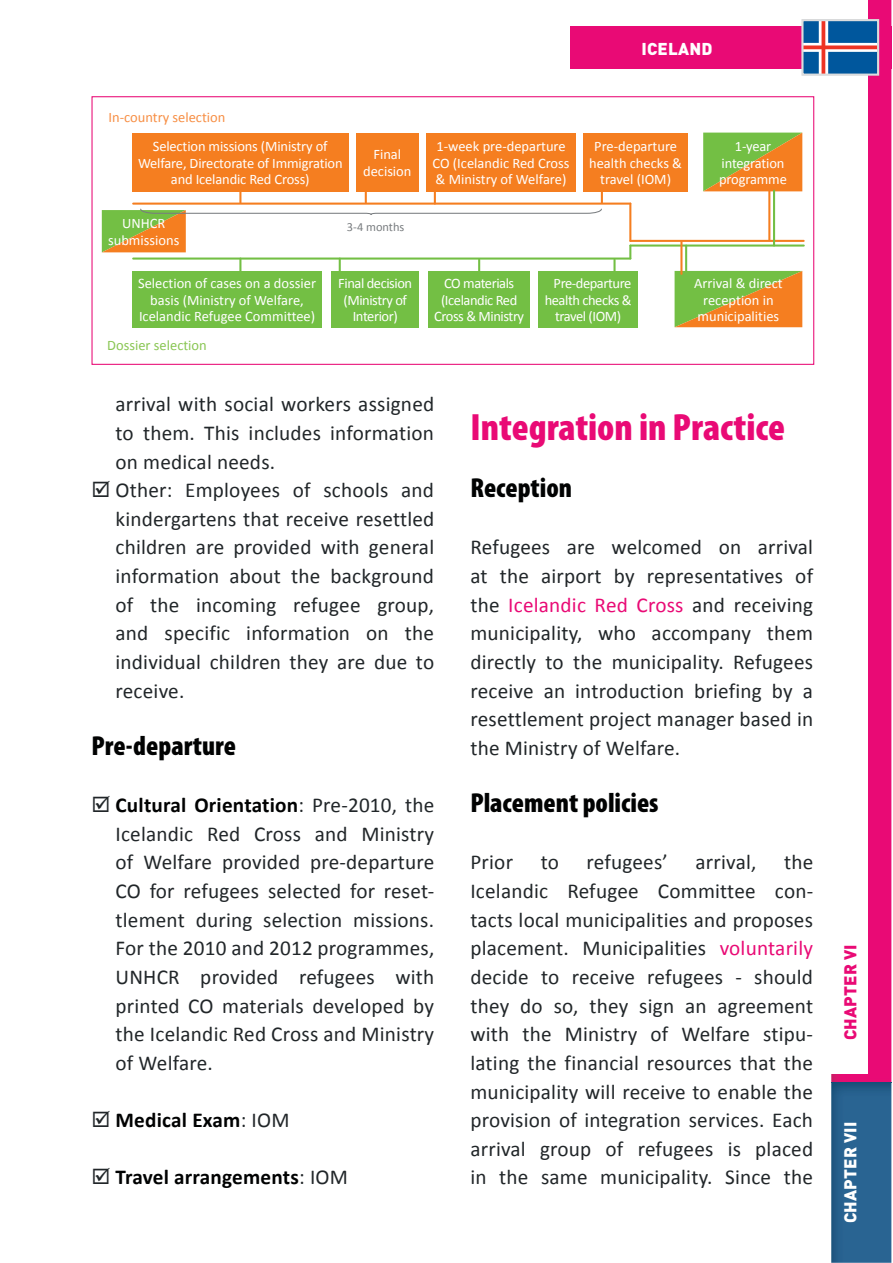
<style>
.page{position:relative;width:893px;height:1263px;background:#fff}
.page>*{position:absolute;margin:0;border:0;box-sizing:border-box;transform-origin:0 0}
.t1{font:900 condensed 38.25px "Myriad Pro";color:#e90a75}
.t2{font:900 condensed 27.6px "Myriad Pro";color:#010202}
.t3{font:21.15px/28.7px "Calibri";letter-spacing:.01em;color:#212629;text-align:justify}
.t4{font:700 21.15px "Calibri";letter-spacing:.01em;color:#010202}
.t5{font:900 16.95px "DIN";letter-spacing:.01em;color:#fff}
.t6{font:900 16.95px "DIN";letter-spacing:.01em;color:#e90a75}
.t7{font:14.55px/16.5px "Calibri";letter-spacing:-.01em;color:#fff;text-align:center}
.t8{font:14.55px/16.5px "Calibri";letter-spacing:-.03em;color:#fff;text-align:center}
.t9{font:14.55px "Calibri";color:#f78f45}
.t10{font:14.55px "Calibri";color:#89c653}
.t11{font:12.45px "Calibri";color:#787c7f}
.s1{font-weight:700;color:#010202}
.s2{font-weight:400;color:#212629}
.s3{color:#e90a75}
</style>
<div class="page">
<img style="left:831px;top:0;width:60px;height:1263px">
<img style="left:831px;top:1082px;width:60px;height:1px">
<div style="left:825px;top:0;width:42px;height:1074px;background:#fff"></div>
<svg style="left:703px;top:133px;width:99px;height:58px;background:#b49f33"></svg>
<svg style="left:674px;top:271px;width:128px;height:56px;background:#b49f33"></svg>
<div style="left:91px;top:96px;width:723px;height:269px;border:1px solid #e90a75"></div>
<div style="left:132px;top:271px;width:190px;height:56px;background:#73bf44"></div>
<div style="left:356px;top:133px;width:63px;height:58px;background:#f57e20"></div>
<div style="left:332px;top:271px;width:87px;height:56px;background:#73bf44"></div>
<div style="left:428px;top:271px;width:102px;height:56px;background:#73bf44"></div>
<div style="left:539px;top:271px;width:99px;height:56px;background:#73bf44"></div>
<div style="left:132px;top:133px;width:216px;height:58px;background:#f57e20"></div>
<div style="left:426px;top:133px;width:150px;height:58px;background:#f57e20"></div>
<div style="left:583px;top:133px;width:105px;height:58px;background:#f57e20"></div>
<hr style="left:133px;top:203px;width:497px;height:2px;background:#f57e20">
<hr style="left:630px;top:240px;width:174px;height:2px;background:#f57e20">
<hr style="left:630px;top:245px;width:174px;height:2px;background:#73bf44">
<hr style="left:133px;top:258px;width:497px;height:2px;background:#73bf44">
<hr style="left:629px;top:204px;width:2px;height:37px;background:#f57e20">
<svg style="left:629px;top:246px;width:2px;height:12px"></svg>
<svg style="left:239px;top:259px;width:2px;height:12px"></svg>
<svg style="left:339px;top:259px;width:2px;height:12px"></svg>
<svg style="left:478px;top:260px;width:2px;height:11px"></svg>
<svg style="left:613px;top:260px;width:2px;height:11px"></svg>
<hr style="left:680px;top:242px;width:2px;height:32px;background:#f57e20">
<hr style="left:685px;top:246px;width:2px;height:28px;background:#73bf44">
<hr style="left:768px;top:190px;width:2px;height:50px;background:#f57e20">
<hr style="left:773px;top:191px;width:2px;height:55px;background:#73bf44">
<svg style="left:102px;top:189px;width:501px;height:63px"></svg>
<div style="left:570px;top:26px;width:321px;height:43px;background:#e90a75"></div>
<svg style="left:804px;top:22px;width:72px;height:51px;background:#466d9d"></svg>
<div style="left:801px;top:19px;width:78px;height:57px;border:2px solid #dcddde"></div>
<p class="t9" style="left:108px;top:108px;width:119px">In-country selection</p>
<p class="t5" style="left:641px;top:39px;width:72px">ICELAND</p>
<p class="t7" style="left:138px;top:138px;width:206px">Selection missions (Ministry of<br>Welfare, Directorate of Immigration and Icelandic Red Cross)</p>
<p class="t7" style="left:432px;top:138px;width:139px;text-align:left">1-week pre-departure<br>CO (Icelandic Red Cross &amp; Ministry of Welfare)</p>
<p class="t7" style="left:589px;top:138px;width:94px">Pre-departure health checks &amp; travel (IOM)</p>
<p class="t7" style="left:719px;top:138px;width:69px">1-year integration programme</p>
<p class="t7" style="left:363px;top:146px;width:50px">Final decision</p>
<p class="t7" style="left:108px;top:215px;width:73px">UNHCR submissions</p>
<p class="t7" style="left:138px;top:275px;width:179px">Selection of cases on a dossier basis (Ministry of Welfare,<br>Icelandic Refugee Committee)</p>
<p class="t10" style="left:107px;top:336px;width:101px">Dossier selection</p>
<p class="t11" style="left:347px;top:219px;width:59px">3-4 months</p>
<p class="t8" style="left:338px;top:275px;width:75px">Final decision (Ministry of<br>Interior)</p>
<p class="t8" style="left:434px;top:275px;width:92px">CO materials (Icelandic Red<br>Cross &amp; Ministry</p>
<p class="t8" style="left:545px;top:275px;width:89px">Pre-departure health checks &amp; travel (IOM)</p>
<p class="t7" style="left:694px;top:275px;width:90px">Arrival &amp; direct reception in municipalities</p>
<p class="t3" style="left:116px;top:390px;width:320px;text-align:left">arrival with social workers assigned to them. This includes information on medical needs.<br>Other: Employees of schools and kindergartens that receive resettled children are provided with general information about the background of the incoming refugee group, and specific information on the individual children they are due to receive.</p>
<h2 class="t2" style="left:91px;top:735px;width:146px">Pre-departure</h2>
<p class="t3" style="left:116px;top:791px;width:320px"><span class="s1">Cultural Orientation</span>: Pre-2010, the Icelandic Red Cross and Ministry of Welfare provided pre-departure CO for refugees selected for reset&shy;tlement during selection missions.<br>For the 2010 and 2012 programmes, UNHCR provided refugees with printed CO materials developed by the Icelandic Red Cross and Ministry of Welfare.</p>
<p class="t4" style="left:116px;top:1107px;width:175px">Medical Exam<span class="s2">: IOM</span></p>
<p class="t4" style="left:116px;top:1164px;width:234px">Travel arrangements<span class="s2">: IOM</span></p>
<h1 class="t1" style="left:470px;top:412px;width:316px">Integration in Practice</h1>
<h2 class="t2" style="left:470px;top:477px;width:103px">Reception</h2>
<p class="t3" style="left:470px;top:533px;width:344px">Refugees are welcomed on arrival at the airport by representatives of the <span class="s3">Icelandic Red Cross</span> and receiving municipality, who accompany them directly to the municipality. Refugees receive an introduction briefing by a resettlement project manager based in the Ministry of Welfare.</p>
<h2 class="t2" style="left:470px;top:792px;width:190px">Placement policies</h2>
<p class="t3" style="left:470px;top:848px;width:44px">Prior</p>
<p class="t3" style="left:541px;top:848px;width:20px">to</p>
<p class="t3" style="left:586px;top:848px;width:83px">refugees’</p>
<p class="t3" style="left:695px;top:848px;width:62px">arrival,</p>
<p class="t3" style="left:470px;top:848px;width:344px;text-indent:314px">the Icelandic Refugee Committee con&shy;tacts local municipalities and proposes placement. Municipalities <span class="s3">voluntarily </span>decide to receive refugees - should they do so, they sign an agreement with the Ministry of Welfare stipu&shy;lating the financial resources that the municipality will receive to enable the provision of integration services. Each arrival group of refugees is placed in the same municipality. Since the</p>
<p class="t6" style="left:840px;top:1040px;width:97px;rotate:-90deg">CHAPTER VI</p>
<p class="t5" style="left:840px;top:1223px;width:103px;rotate:-90deg">CHAPTER VII</p>
</div>
